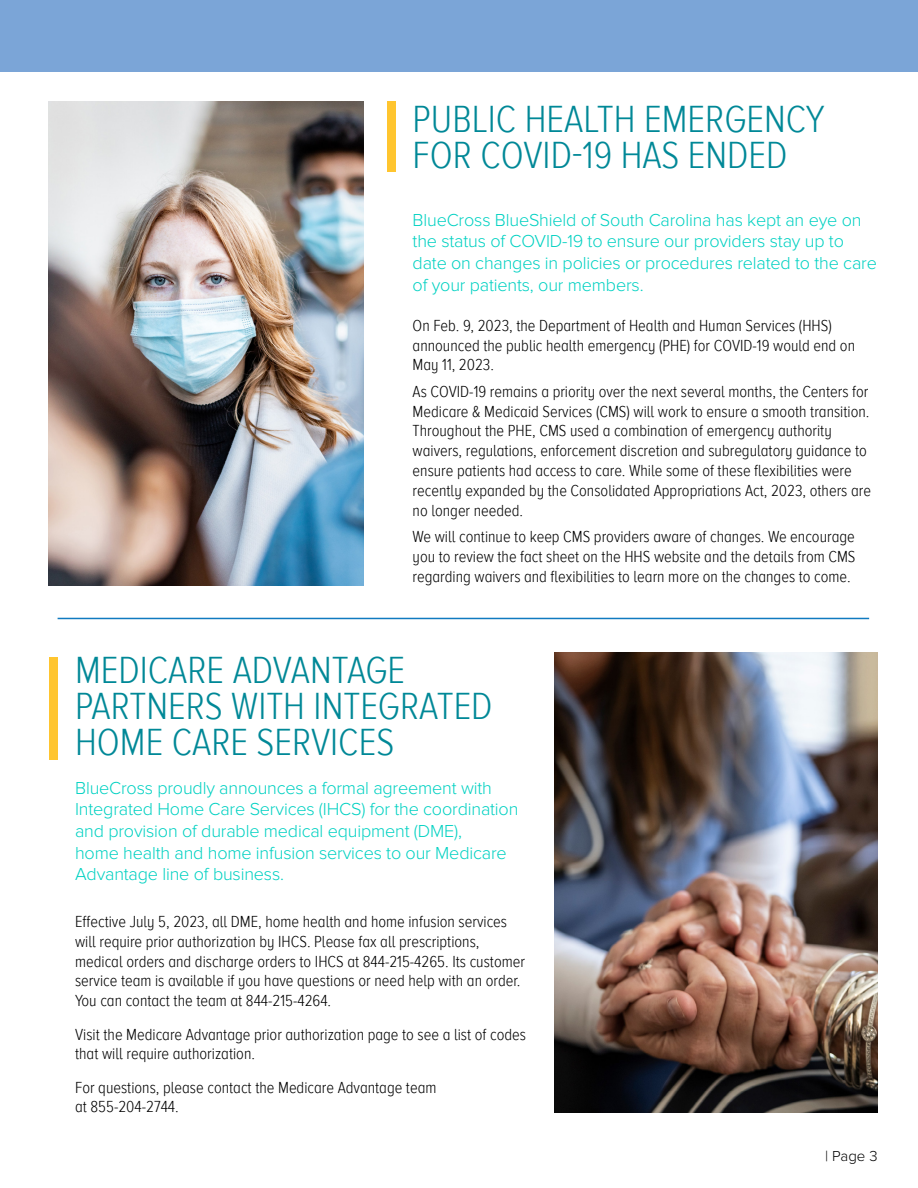
<style>
.page{position:relative;width:918px;height:1188px;background:#fff}
.page>*{position:absolute;margin:0;border:0;box-sizing:border-box;transform-origin:0 0}
.t1{font:300 39px/36px "Proxima Nova A Cond";color:#008897}
.t2{font:300 18px/21.6px "Proxima Nova";letter-spacing:-.01em;color:#00d1c2}
.t3{font:300 16.5px/19.8px "Proxima Nova A Cond";color:#000}
.t4{font:300 15px "Proxima Nova";color:#000}
</style>
<div class="page">
<div style="left:0;top:0;width:918px;height:72px;background:#7ba5d7"></div>
<div style="left:49px;top:657px;width:9px;height:102px;background:#ffc52f"></div>
<hr style="left:58px;top:618px;width:811px;height:1px;background:#107ac0">
<div style="left:387px;top:102px;width:9px;height:70px;background:#ffc52f"></div>
<img style="left:49px;top:102px;width:314px;height:483px">
<img style="left:554px;top:652px;width:324px;height:460px">
<h1 class="t1" style="left:413px;top:102px;width:414px">PUBLIC HEALTH EMERGENCY<br>FOR COVID-19 HAS ENDED</h1>
<p class="t2" style="left:413px;top:210px;width:466px">BlueCross BlueShield of South Carolina has kept an eye on the status of COVID-19 to ensure our providers stay up to date on changes in policies or procedures related to the care of your patients, our members.</p>
<p class="t3" style="left:413px;top:316px;width:444px">On Feb. 9, 2023, the Department of Health and Human Services (HHS) announced the public health emergency (PHE) for COVID-19 would end on<br>May 11, 2023.</p>
<p class="t3" style="left:413px;top:382px;width:460px">As COVID-19 remains a priority over the next several months, the Centers for Medicare &amp; Medicaid Services (CMS) will work to ensure a smooth transition.<br>Throughout the PHE, CMS used a combination of emergency authority waivers, regulations, enforcement discretion and subregulatory guidance to ensure patients had access to care. While some of these flexibilities were recently expanded by the Consolidated Appropriations Act, 2023, others are no longer needed.</p>
<p class="t3" style="left:413px;top:527px;width:444px;text-align:justify">We will continue to keep CMS providers aware of changes. We encourage you to review the fact sheet on the HHS website and the details from CMS regarding waivers and flexibilities to learn more on the changes to come.</p>
<h1 class="t1" style="left:75px;top:653px;width:419px">MEDICARE ADVANTAGE<br>PARTNERS WITH INTEGRATED<br>HOME CARE SERVICES</h1>
<p class="t2" style="left:75px;top:777px;width:445px">BlueCross proudly announces a formal agreement with Integrated Home Care Services (IHCS) for the coordination and provision of durable medical equipment (DME),<br>home health and home infusion services to our Medicare Advantage line of business.</p>
<p class="t3" style="left:75px;top:912px;width:451px">Effective July 5, 2023, all DME, home health and home infusion services will require prior authorization by IHCS. Please fax all prescriptions, medical orders and discharge orders to IHCS at 844-215-4265. Its customer service team is available if you have questions or need help with an order.<br>You can contact the team at 844-215-4264.</p>
<p class="t3" style="left:75px;top:1024px;width:452px">Visit the Medicare Advantage prior authorization page to see a list of codes that will require authorization.</p>
<p class="t3" style="left:75px;top:1078px;width:363px">For questions, please contact the Medicare Advantage team at 855-204-2744.</p>
<p class="t4" style="left:825px;top:1148px;width:54px">| Page 3</p>
</div>
